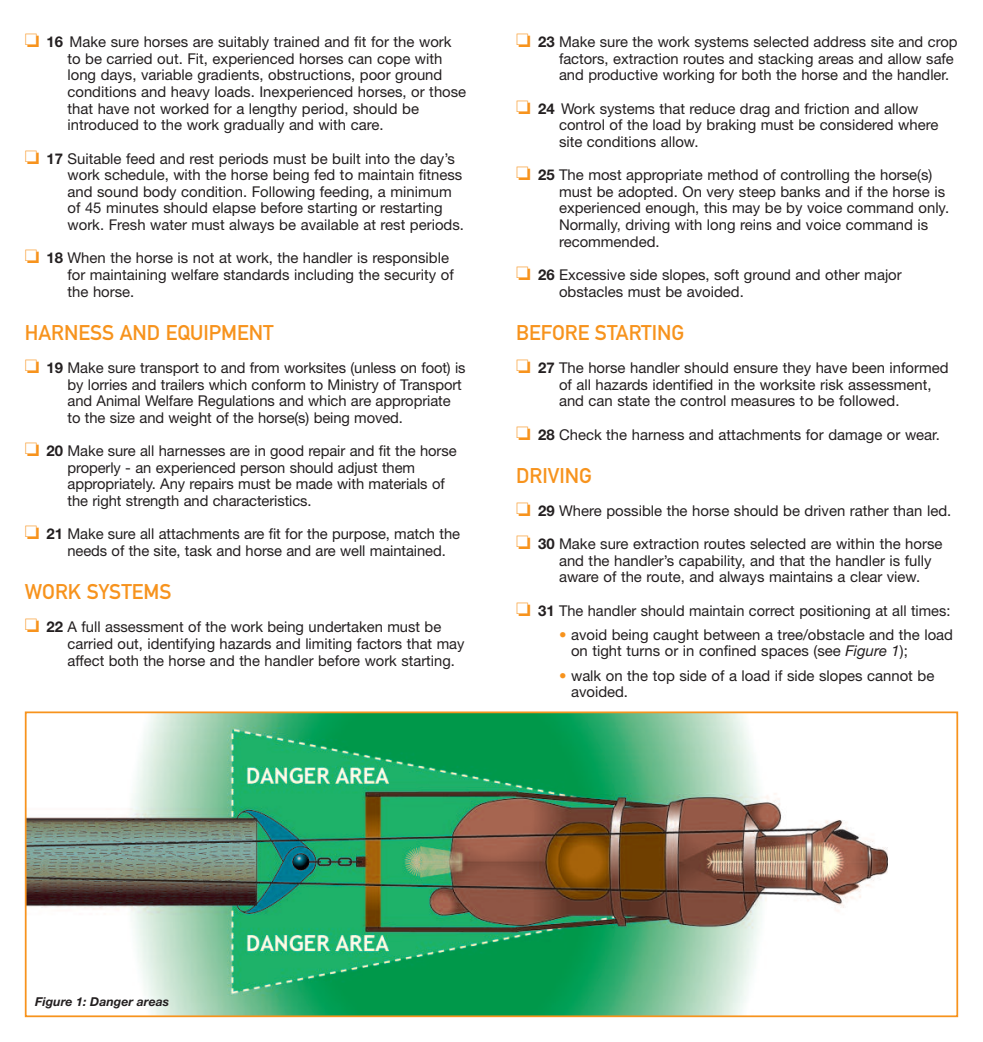
<style>
.page{position:relative;width:983px;height:1042px;background:#fff}
.page>*{position:absolute;margin:0;border:0;box-sizing:border-box;transform-origin:0 0}
.t1{font:21px "DIN Mittelschrift";color:#f7931d}
.t2{font:14.88px/16.6px "Helvetica Neue";color:#231f20}
.t3{font:italic 700 12.25px "Helvetica Neue";color:#231f20}
.s1{color:#f7931d}
.s2{font-weight:700}
.s3{font-style:italic}
</style>
<div class="page">
<img style="left:28px;top:714px;width:858px;height:300px">
<div style="left:25px;top:711px;width:932px;height:306px;border:2px solid #f7931d"></div>
<p class="t2" style="left:67px;top:33px;width:400px;text-indent:-43px"><span class="s1">❏</span> <span class="s2">16</span> Make sure horses are suitably trained and fit for the work to be carried out. Fit, experienced horses can cope with long days, variable gradients, obstructions, poor ground conditions and heavy loads. Inexperienced horses, or those that have not worked for a lengthy period, should be introduced to the work gradually and with care.</p>
<p class="t2" style="left:67px;top:150px;width:398px;text-indent:-43px"><span class="s1">❏</span> <span class="s2">17</span> Suitable feed and rest periods must be built into the day’s work schedule, with the horse being fed to maintain fitness and sound body condition. Following feeding, a minimum of 45 minutes should elapse before starting or restarting work. Fresh water must always be available at rest periods.</p>
<p class="t2" style="left:67px;top:249px;width:388px;text-indent:-43px"><span class="s1">❏</span> <span class="s2">18</span> When the horse is not at work, the handler is responsible for maintaining welfare standards including the security of the horse.</p>
<h1 class="t1" style="left:25px;top:320px;width:250px">HARNESS AND EQUIPMENT</h1>
<p class="t2" style="left:67px;top:359px;width:399px;text-indent:-43px"><span class="s1">❏</span> <span class="s2">19</span> Make sure transport to and from worksites (unless on foot) is by lorries and trailers which conform to Ministry of Transport and Animal Welfare Regulations and which are appropriate to the size and weight of the horse(s) being moved.</p>
<p class="t2" style="left:67px;top:442px;width:390px;text-indent:-43px"><span class="s1">❏</span> <span class="s2">20</span> Make sure all harnesses are in good repair and fit the horse properly - an experienced person should adjust them appropriately. Any repairs must be made with materials of the right strength and characteristics.</p>
<p class="t2" style="left:67px;top:525px;width:394px;text-indent:-43px"><span class="s1">❏</span> <span class="s2">21</span> Make sure all attachments are fit for the purpose, match the needs of the site, task and horse and are well maintained.</p>
<h1 class="t1" style="left:25px;top:579px;width:148px">WORK SYSTEMS</h1>
<p class="t2" style="left:67px;top:618px;width:398px;text-indent:-43px"><span class="s1">❏</span> <span class="s2">22</span> A full assessment of the work being undertaken must be carried out, identifying hazards and limiting factors that may affect both the horse and the handler before work starting.</p>
<p class="t2" style="left:559px;top:33px;width:400px;text-indent:-43px"><span class="s1">❏</span> <span class="s2">23</span> Make sure the work systems selected address site and crop factors, extraction routes and stacking areas and allow safe and productive working for both the horse and the handler.</p>
<p class="t2" style="left:559px;top:100px;width:381px;text-indent:-43px"><span class="s1">❏</span> <span class="s2">24</span> Work systems that reduce drag and friction and allow control of the load by braking must be considered where site conditions allow.</p>
<p class="t2" style="left:559px;top:166px;width:391px;text-indent:-43px"><span class="s1">❏</span> <span class="s2">25</span> The most appropriate method of controlling the horse(s) must be adopted. On very steep banks and if the horse is experienced enough, this may be by voice command only.<br>Normally, driving with long reins and voice command is recommended.</p>
<p class="t2" style="left:559px;top:266px;width:344px;text-indent:-43px"><span class="s1">❏</span> <span class="s2">26</span> Excessive side slopes, soft ground and other major obstacles must be avoided.</p>
<h1 class="t1" style="left:516px;top:320px;width:169px">BEFORE STARTING</h1>
<p class="t2" style="left:559px;top:359px;width:391px;text-indent:-43px"><span class="s1">❏</span> <span class="s2">27</span> The horse handler should ensure they have been informed of all hazards identified in the worksite risk assessment, and can state the control measures to be followed.</p>
<p class="t2" style="left:516px;top:426px;width:425px"><span class="s1">❏</span> <span class="s2">28</span> Check the harness and attachments for damage or wear.</p>
<h1 class="t1" style="left:516px;top:463px;width:77px">DRIVING</h1>
<p class="t2" style="left:516px;top:502px;width:436px"><span class="s1">❏</span> <span class="s2">29</span> Where possible the horse should be driven rather than led.</p>
<p class="t2" style="left:559px;top:535px;width:385px;text-indent:-43px"><span class="s1">❏</span> <span class="s2">30</span> Make sure extraction routes selected are within the horse and the handler’s capability, and that the handler is fully aware of the route, and always maintains a clear view.</p>
<p class="t2" style="left:516px;top:602px;width:435px"><span class="s1">❏</span> <span class="s2">31</span> The handler should maintain correct positioning at all times:</p>
<p class="t2" style="left:571px;top:626px;width:383px;text-indent:-12px"><span class="s1">•</span> avoid being caught between a tree/obstacle and the load on tight turns or in confined spaces (see <span class="s3">Figure 1</span>);</p>
<p class="t2" style="left:571px;top:667px;width:365px;text-indent:-12px"><span class="s1">•</span> walk on the top side of a load if side slopes cannot be avoided.</p>
<p class="t3" style="left:35px;top:993px;width:135px">Figure 1: Danger areas</p>
</div>
